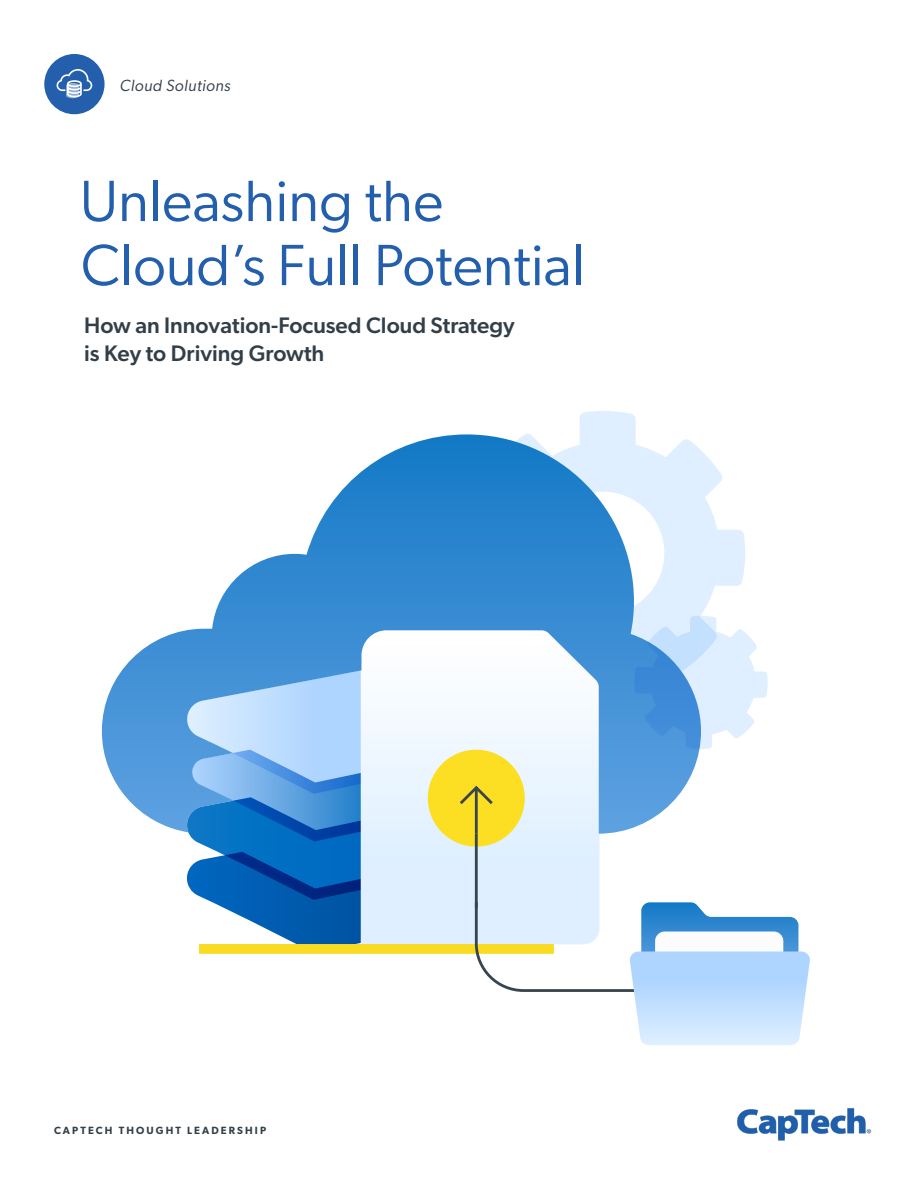
<style>
.page{position:relative;width:918px;height:1188px;background:#fff}
.page>*{position:absolute;margin:0;border:0;box-sizing:border-box;transform-origin:0 0}
.BODY{font:58.35px/64.1px "Gibson";color:#235fad}
.BODY-2{font:500 22.5px/28px "Gibson";color:#333f48}
.t1{font:italic 16.35px "Gibson";letter-spacing:.03em;color:#333f48}
.t2{font:600 10.5px "Gibson";letter-spacing:.2em;color:#333f48}
</style>
<div class="page">
<img style="left:737px;top:1108px;width:135px;height:32px">
<div style="left:44px;top:54px;width:61px;height:60px;background:#235fad;border-radius:50%"></div>
<svg style="left:57px;top:69px;width:35px;height:29px"></svg>
<svg style="left:579px;top:411px;width:166px;height:204px"></svg>
<svg style="left:187px;top:834px;width:174px;height:110px"></svg>
<div style="left:361px;top:834px;width:239px;height:110px;background:#dfefff"></div>
<svg style="left:102px;top:434px;width:599px;height:400px"></svg>
<svg style="left:634px;top:616px;width:134px;height:133px"></svg>
<div style="left:199px;top:944px;width:355px;height:10px;background:#fadb23"></div>
<div style="left:428px;top:750px;width:97px;height:97px;background:#fcdf23;border-radius:50%"></div>
<hr style="left:475px;top:834px;width:3px;height:74px;background:#38454f">
<hr style="left:475px;top:788px;width:3px;height:46px;background:#38454f">
<svg style="left:460px;top:785px;width:33px;height:22px"></svg>
<svg style="left:473px;top:900px;width:337px;height:145px"></svg>
<p class="t1" style="left:120px;top:76px;width:112px">Cloud Solutions</p>
<p class="BODY" style="left:80px;top:168px;width:506px">Unleashing the<br>Cloud’s Full Potential</p>
<p class="BODY-2" style="left:84px;top:311px;width:432px">How an Innovation-Focused Cloud Strategy is Key to Driving Growth</p>
<p class="t2" style="left:54px;top:1124px;width:214px">CAPTECH THOUGHT LEADERSHIP</p>
</div>
